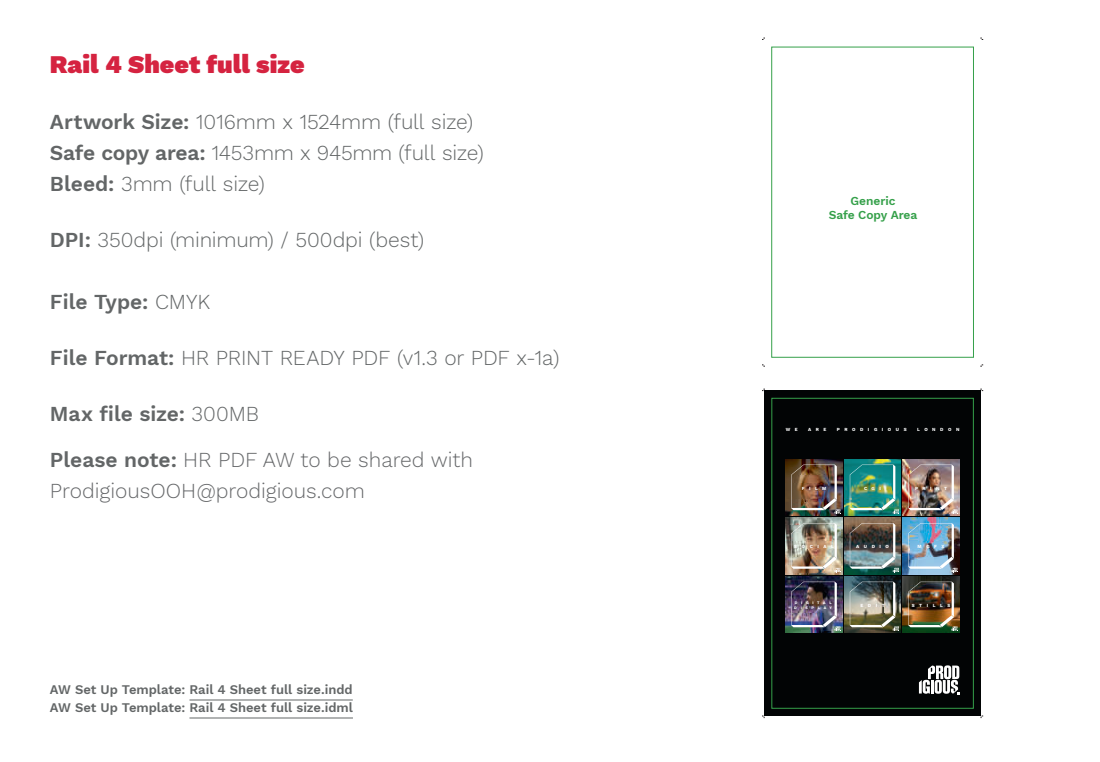
<style>
.page{position:relative;width:1100px;height:762px;background:#fff}
.page>*{position:absolute;margin:0;border:0;box-sizing:border-box;transform-origin:0 0}
.t1{font:900 25px "Work Sans";letter-spacing:.005em;color:#d52340}
.t2{font:300 21px/31px "Work Sans";letter-spacing:-.01em;color:#636667}
.t3{font:600 21px/46px "Work Sans";color:#636667}
.t4{font:300 21px "Work Sans";color:#66686a}
.t5{font:600 13px/18px "Work Sans";color:#636667}
.t6{font:600 12px/14px "Work Sans";letter-spacing:-.005em;color:#35a04a;text-align:center}
.t7{font:700 4.6px "Work Sans";letter-spacing:.99em;color:#fff}
.t8{font:700 3.7px/4.5px "Work Sans";letter-spacing:.99em;color:#fff}
.s1{font-weight:600}
.s2{font-weight:300}
.s3{font-weight:300;color:#66686a}
</style>
<div class="page">
<hr style="left:189px;top:700px;width:164px;height:1px;background:#636667">
<hr style="left:189px;top:718px;width:164px;height:1px;background:#636667">
<div style="left:764px;top:391px;width:217px;height:325px;background:#020405"></div>
<svg style="left:919px;top:665px;width:40px;height:29px"></svg>
<hr style="left:931px;top:680px;width:3px;height:14px;background:#fff">
<img style="left:786px;top:459px;width:56px;height:57px">
<img style="left:791px;top:465px;width:50px;height:49px">
<img style="left:844px;top:459px;width:57px;height:57px">
<img style="left:850px;top:465px;width:50px;height:49px">
<img style="left:903px;top:459px;width:56px;height:57px">
<img style="left:908px;top:465px;width:50px;height:49px">
<img style="left:786px;top:518px;width:56px;height:56px">
<img style="left:791px;top:523px;width:50px;height:50px">
<img style="left:844px;top:518px;width:57px;height:56px">
<img style="left:850px;top:523px;width:50px;height:50px">
<img style="left:903px;top:518px;width:56px;height:56px">
<img style="left:908px;top:523px;width:50px;height:50px">
<img style="left:786px;top:576px;width:56px;height:57px">
<img style="left:791px;top:582px;width:50px;height:49px">
<img style="left:844px;top:576px;width:57px;height:57px">
<img style="left:850px;top:582px;width:50px;height:49px">
<img style="left:903px;top:576px;width:56px;height:57px">
<img style="left:908px;top:582px;width:50px;height:49px">
<div style="left:772px;top:47px;width:202px;height:310px;border:1px solid #35a04a"></div>
<p class="t1" style="left:50px;top:50px;width:256px">Rail 4 Sheet full size</p>
<p class="t2" style="left:50px;top:108px;width:435px"><span class="s1">Artwork Size:</span> 1016mm x 1524mm (full size)<br><span class="s1">Safe copy area:</span> 1453mm x 945mm (full size)<br><span class="s1">Bleed:</span> 3mm (full size)</p>
<p class="t2" style="left:50px;top:226px;width:376px"><span class="s1">DPI:</span> 350dpi (minimum) / 500dpi (best)</p>
<p class="t3" style="left:50px;top:281px;width:162px">File Type: <span class="s2">CMYK</span></p>
<p class="t2" style="left:50px;top:344px;width:511px"><span class="s1">File Format:</span> HR PRINT READY PDF (v1.3 or PDF x-1a)</p>
<p class="t3" style="left:50px;top:390px;width:425px">Max file size: <span class="s2">300MB<br></span>Please note: <span class="s3">HR PDF AW to be shared with</span></p>
<p class="t4" style="left:50px;top:483px;width:316px">ProdigiousOOH@prodigious.com</p>
<p class="t5" style="left:50px;top:682px;width:304px">AW Set Up Template: Rail 4 Sheet full size.indd<br>AW Set Up Template: Rail 4 Sheet full size.idml</p>
<p class="t6" style="left:829px;top:193px;width:90px">Generic<br>Safe Copy Area</p>
<p class="t7" style="left:786px;top:427px;width:14px">W E</p>
<p class="t7" style="left:808px;top:427px;width:20px">ARE</p>
<p class="t7" style="left:837px;top:427px;width:71px">PRODIGIOUS</p>
<p class="t7" style="left:917px;top:427px;width:44px">LONDON</p>
<p class="t7" style="left:802px;top:485px;width:26px">FILM</p>
<p class="t7" style="left:864px;top:485px;width:18px">CGI</p>
<p class="t7" style="left:915px;top:485px;width:34px">PRINT</p>
<p class="t7" style="left:794px;top:544px;width:41px">SOCIAL</p>
<p class="t7" style="left:856px;top:544px;width:34px">AUDIO</p>
<p class="t7" style="left:918px;top:544px;width:29px">MGFX</p>
<p class="t8" style="left:794px;top:601px;width:39px">DIGITAL<br>DISPLAY</p>
<p class="t7" style="left:860px;top:602px;width:26px">EDIT</p>
<p class="t7" style="left:912px;top:602px;width:40px">STILLS</p>
</div>
